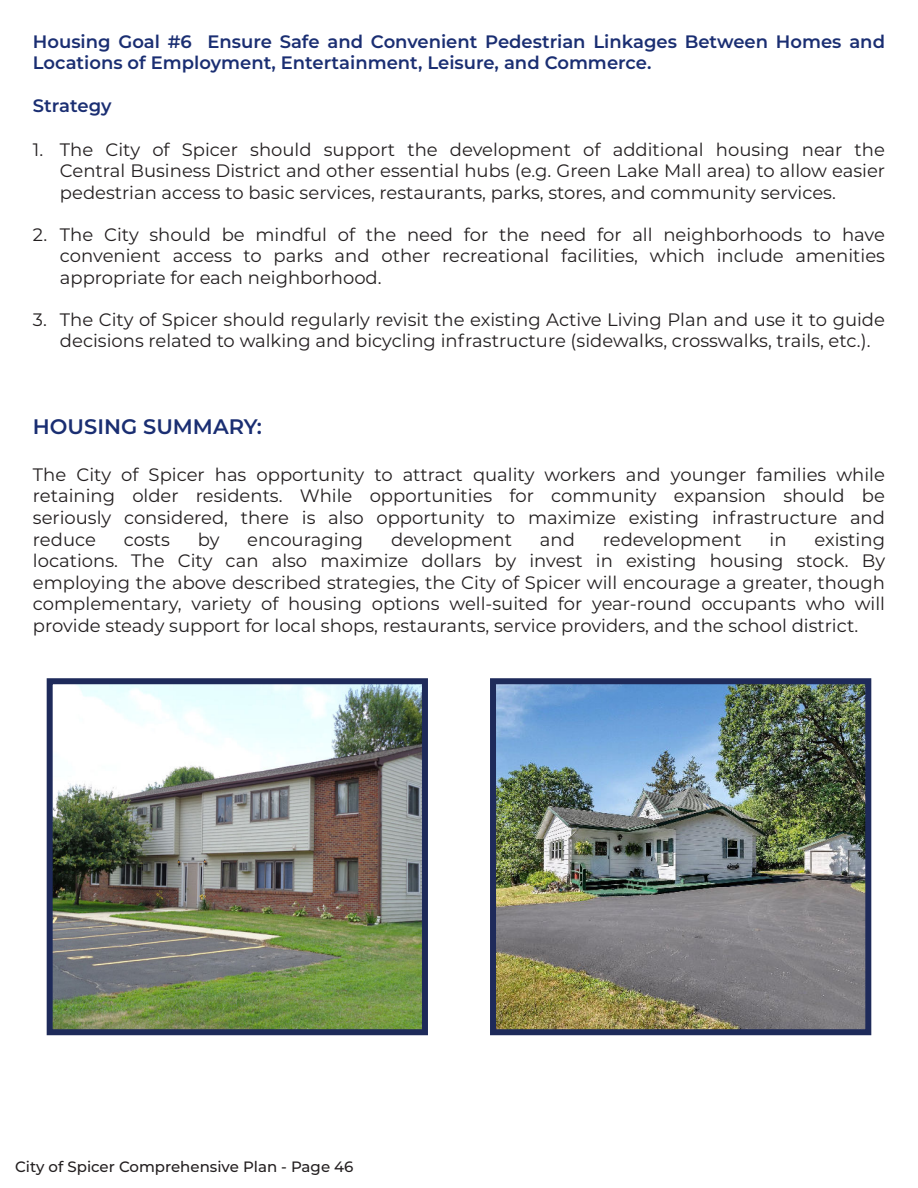
<style>
.page{position:relative;width:918px;height:1188px;background:#fff}
.page>*{position:absolute;margin:0;border:0;box-sizing:border-box;transform-origin:0 0}
.t1{font:600 21px "Montserrat";color:#1a2e72}
.t2{font:18px/21.6px "Montserrat";color:#231f20;text-align:justify}
.t3{font:600 18px/21.6px "Montserrat";color:#1a2e72}
.t4{font:500 15px "Montserrat";color:#231f20}
</style>
<div class="page">
<img style="left:54px;top:685px;width:367px;height:343px">
<div style="left:47px;top:678px;width:381px;height:357px;border:6px solid #1e2a5a"></div>
<img style="left:497px;top:685px;width:367px;height:343px">
<div style="left:490px;top:678px;width:381px;height:357px;border:6px solid #1e2a5a"></div>
<p class="t3" style="left:33px;top:31px;width:854px">Housing Goal #6 Ensure Safe and Convenient Pedestrian Linkages Between Homes and<br>Locations of Employment, Entertainment, Leisure, and Commerce.</p>
<p class="t3" style="left:33px;top:96px;width:80px">Strategy</p>
<p class="t2" style="left:60px;top:139px;width:827px;text-indent:-27px">1. The City of Spicer should support the development of additional housing near the Central Business District and other essential hubs (e.g. Green Lake Mall area) to allow easier pedestrian access to basic services, restaurants, parks, stores, and community services.</p>
<p class="t2" style="left:60px;top:224px;width:827px;text-indent:-27px">2. The City should be mindful of the need for the need for all neighborhoods to have convenient access to parks and other recreational facilities, which include amenities appropriate for each neighborhood.</p>
<p class="t2" style="left:60px;top:309px;width:827px;text-indent:-27px">3. The City of Spicer should regularly revisit the existing Active Living Plan and use it to guide decisions related to walking and bicycling infrastructure (sidewalks, crosswalks, trails, etc.).</p>
<p class="t1" style="left:33px;top:416px;width:231px">HOUSING SUMMARY:</p>
<p class="t2" style="left:33px;top:464px;width:854px">The City of Spicer has opportunity to attract quality workers and younger families while retaining older residents. While opportunities for community expansion should be seriously considered, there is also opportunity to maximize existing infrastructure and reduce</p>
<p class="t2" style="left:33px;top:529px;width:854px;text-indent:782px">existing locations. The City can also maximize dollars by invest in existing housing stock. By employing the above described strategies, the City of Spicer will encourage a greater, though complementary, variety of housing options well-suited for year-round occupants who will provide steady support for local shops, restaurants, service providers, and the school district.</p>
<p class="t2" style="left:124px;top:529px;width:48px">costs</p>
<p class="t2" style="left:198px;top:529px;width:23px">by</p>
<p class="t2" style="left:247px;top:529px;width:117px">encouraging</p>
<p class="t2" style="left:391px;top:529px;width:123px">development</p>
<p class="t2" style="left:540px;top:529px;width:37px">and</p>
<p class="t2" style="left:603px;top:529px;width:140px">redevelopment</p>
<p class="t2" style="left:770px;top:529px;width:19px">in</p>
<p class="t4" style="left:15px;top:1160px;width:340px">City of Spicer Comprehensive Plan - Page 46</p>
</div>
